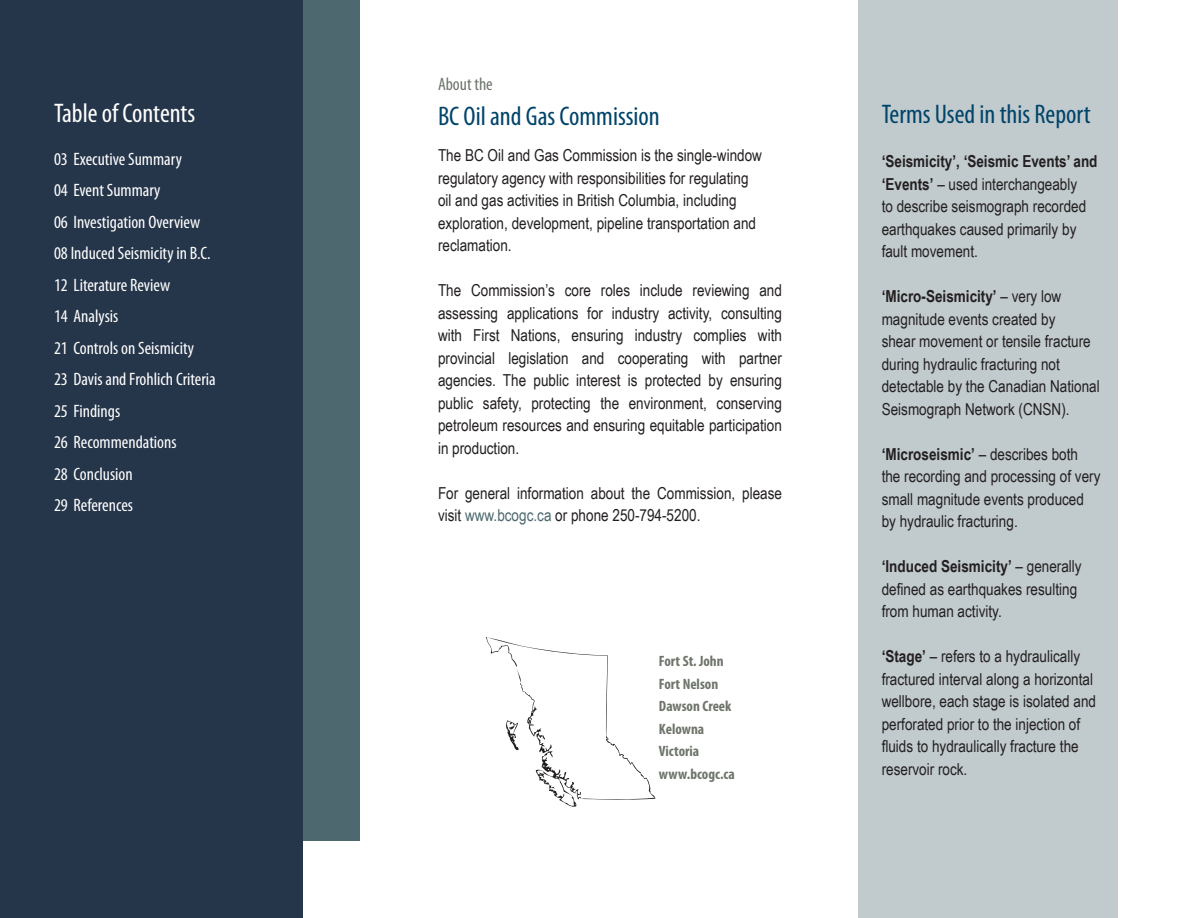
<style>
.page{position:relative;width:1188px;height:918px;background:#fff}
.page>*{position:absolute;margin:0;border:0;box-sizing:border-box;transform-origin:0 0}
.t1{font:condensed 27px "Myriad Pro";color:#00446a}
.t2{font:condensed 27px "Myriad Pro";color:#fff}
.t3{font:condensed 18px "Myriad Pro";color:#fff}
.t4{font:condensed 18px "Myriad Pro";color:#6d756a}
.t5{font:16.5px/22.5px "Arial Narrow";color:#231f20}
.t6{font:700 condensed 15px "Myriad Pro";color:#6d756a}
.s1{color:#4d686f}
.s2{font-weight:700}
</style>
<div class="page">
<svg style="left:485px;top:637px;width:171px;height:170px"></svg>
<div style="left:0;top:0;width:360px;height:840px;background:#4d686f"></div>
<div style="left:859px;top:0;width:259px;height:918px;background:#c1cacd"></div>
<div style="left:0;top:0;width:302px;height:918px;background:#25354a"></div>
<p class="t2" style="left:54px;top:96px;width:143px">Table of Contents</p>
<p class="t3" style="left:54px;top:148px;width:130px">03 Executive Summary</p>
<p class="t3" style="left:54px;top:179px;width:108px">04 Event Summary</p>
<p class="t3" style="left:54px;top:211px;width:148px">06 Investigation Overview</p>
<p class="t3" style="left:54px;top:242px;width:158px">08 Induced Seismicity in B.C.</p>
<p class="t3" style="left:54px;top:274px;width:118px">12 Literature Review</p>
<p class="t3" style="left:54px;top:305px;width:66px">14 Analysis</p>
<p class="t3" style="left:54px;top:337px;width:142px">21 Controls on Seismicity</p>
<p class="t3" style="left:54px;top:368px;width:163px">23 Davis and Frohlich Criteria</p>
<p class="t3" style="left:54px;top:400px;width:68px">25 Findings</p>
<p class="t3" style="left:54px;top:431px;width:124px">26 Recommendations</p>
<p class="t3" style="left:54px;top:463px;width:80px">28 Conclusion</p>
<p class="t3" style="left:54px;top:494px;width:81px">29 References</p>
<p class="t4" style="left:438px;top:73px;width:56px">About the</p>
<p class="t1" style="left:438px;top:99px;width:223px">BC Oil and Gas Commission</p>
<p class="t5" style="left:438px;top:144px;width:326px">The BC Oil and Gas Commission is the single-window regulatory agency with responsibilities for regulating oil and gas activities in British Columbia, including exploration, development, pipeline transportation and reclamation.</p>
<p class="t5" style="left:438px;top:279px;width:346px;text-align:justify">The Commission’s core roles include reviewing and assessing applications for industry activity, consulting with First Nations, ensuring industry complies with provincial legislation and cooperating with partner agencies. The public interest is protected by ensuring public safety, protecting the environment, conserving petroleum resources and ensuring equitable participation in production.</p>
<p class="t5" style="left:438px;top:481px;width:346px">For general information about the Commission, please visit <span class="s1">www.bcogc.ca</span> or phone 250-794-5200.</p>
<p class="t6" style="left:659px;top:652px;width:66px">Fort St. John</p>
<p class="t6" style="left:659px;top:674px;width:61px">Fort Nelson</p>
<p class="t6" style="left:659px;top:697px;width:74px">Dawson Creek</p>
<p class="t6" style="left:659px;top:719px;width:47px">Kelowna</p>
<p class="t6" style="left:659px;top:742px;width:42px">Victoria</p>
<p class="t6" style="left:659px;top:764px;width:77px">www.bcogc.ca</p>
<p class="t1" style="left:882px;top:98px;width:211px">Terms Used in this Report</p>
<p class="t5" style="left:882px;top:150px;width:217px"><span class="s2">‘Seismicity’, ‘Seismic Events’ and ‘Events’</span> – used interchangeably<br>to describe seismograph recorded earthquakes caused primarily by fault movement.</p>
<p class="t5" style="left:882px;top:285px;width:220px"><span class="s2">‘Micro-Seismicity’</span> – very low magnitude events created by<br>shear movement or tensile fracture during hydraulic fracturing not detectable by the Canadian National<br>Seismograph Network (CNSN).</p>
<p class="t5" style="left:882px;top:442px;width:220px"><span class="s2">‘Microseismic’</span> – describes both the recording and processing of very small magnitude events produced by hydraulic fracturing.</p>
<p class="t5" style="left:882px;top:555px;width:202px"><span class="s2">‘Induced Seismicity’</span> – generally defined as earthquakes resulting from human activity.</p>
<p class="t5" style="left:882px;top:645px;width:216px"><span class="s2">‘Stage’</span> – refers to a hydraulically fractured interval along a horizontal wellbore, each stage is isolated and perforated prior to the injection of fluids to hydraulically fracture the reservoir rock.</p>
</div>
